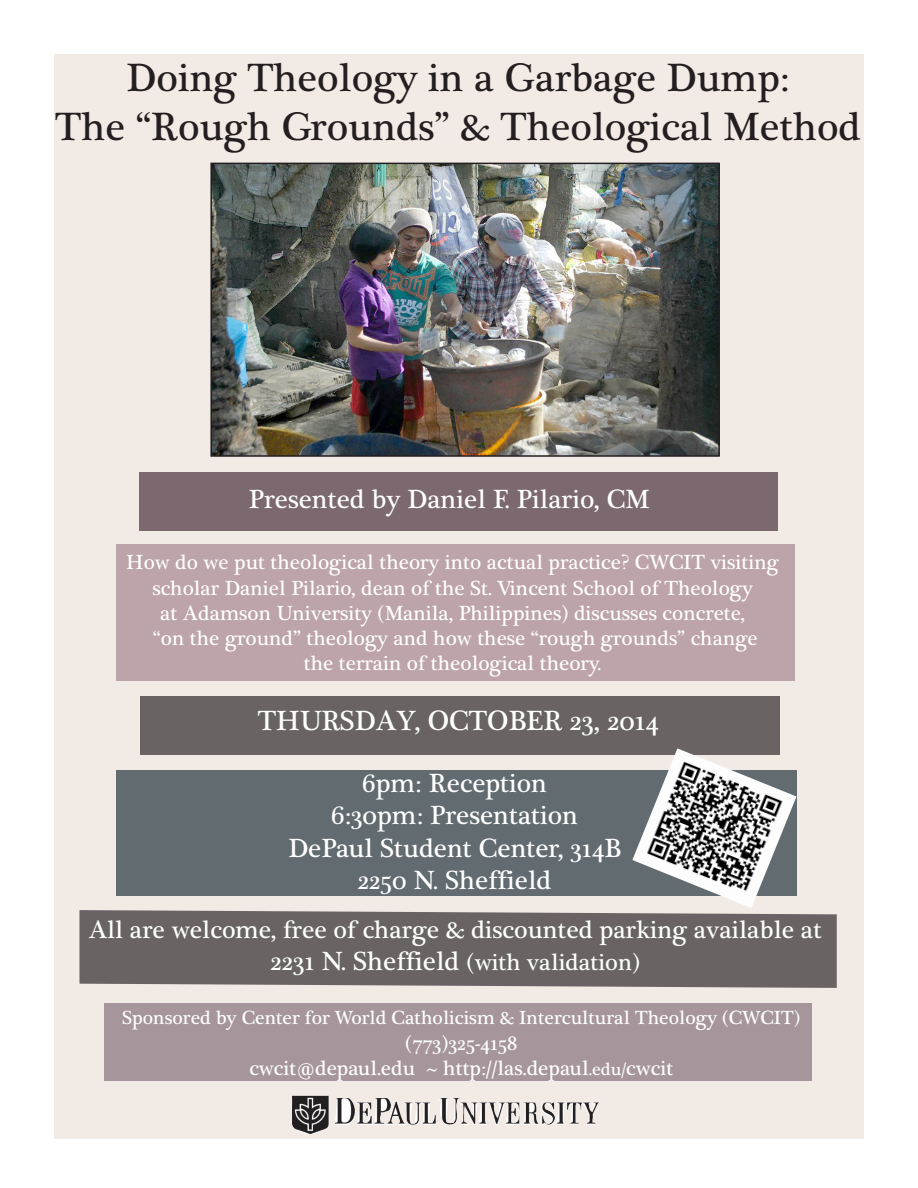
<style>
.page{position:relative;width:918px;height:1188px;background:#fff}
.page>*{position:absolute;margin:0;border:0;box-sizing:border-box;transform-origin:0 0}
.t1{font:40.5px "Plantagenet Cherokee";color:#231f20}
.t2{font:28.5px "Plantagenet Cherokee";color:#fff}
.t3{font:27px "Plantagenet Cherokee";color:#fff}
.t4{font:25.5px "Plantagenet Cherokee";color:#fff}
.t5{font:24px "Plantagenet Cherokee";color:#fff}
.t6{font:21px/25.2px "Plantagenet Cherokee";color:#fff;text-align:center}
.t7{font:19.5px "Plantagenet Cherokee";color:#fff}
.s1{font-size:27px}
.s2{font-size:18px}
</style>
<div class="page">
<div style="left:54px;top:54px;width:810px;height:1084px;background:#f1eae5"></div>
<div style="left:140px;top:696px;width:639px;height:58px;background:#696463"></div>
<div style="left:116px;top:770px;width:680px;height:125px;background:#626c70"></div>
<svg style="left:80px;top:910px;width:757px;height:78px;background:#706b6a"></svg>
<div style="left:105px;top:1003px;width:707px;height:78px;background:#a6969c"></div>
<img style="left:292px;top:1096px;width:307px;height:38px">
<div style="left:139px;top:472px;width:639px;height:58px;background:#7c696f"></div>
<div style="left:116px;top:544px;width:679px;height:137px;background:#bda3aa"></div>
<img style="left:632px;top:748px;width:164px;height:160px">
<img style="left:213px;top:166px;width:504px;height:288px">
<div style="left:210px;top:163px;width:510px;height:294px;border:2px solid #231f20"></div>
<p class="t1" style="left:127px;top:54px;width:664px">Doing Theology in a Garbage Dump:</p>
<p class="t1" style="left:55px;top:103px;width:807px">The “Rough Grounds” &amp; Theological Method</p>
<p class="t3" style="left:249px;top:483px;width:402px">Presented by Daniel F. Pilario, CM</p>
<p class="t6" style="left:126px;top:551px;width:654px">How do we put theological theory into actual practice? CWCIT visiting scholar Daniel Pilario, dean of the St. Vincent School of Theology</p>
<p class="t6" style="left:160px;top:601px;width:587px">at Adamson University (Manila, Philippines) discusses concrete,</p>
<p class="t6" style="left:153px;top:626px;width:606px">“on the ground” theology and how these “rough grounds” change</p>
<p class="t6" style="left:304px;top:651px;width:299px">the terrain of theological theory.</p>
<p class="t2" style="left:258px;top:703px;width:402px">THURSDAY, OCTOBER 23, 2014</p>
<p class="t3" style="left:362px;top:767px;width:187px">6pm: Reception</p>
<p class="t3" style="left:331px;top:800px;width:248px">6:30pm: Presentation</p>
<p class="t3" style="left:288px;top:832px;width:334px">DePaul Student Center, 314B</p>
<p class="t3" style="left:358px;top:864px;width:195px">2250 N. Sheffield</p>
<p class="t4" style="left:89px;top:914px;width:734px">All are welcome, free of charge &amp; discounted parking available at</p>
<p class="t5" style="left:270px;top:948px;width:371px"><span class="s1">2231 N. Sheffield</span> (with validation)</p>
<p class="t7" style="left:122px;top:1007px;width:680px">Sponsored by Center for World Catholicism &amp; Intercultural Theology (CWCIT)</p>
<p class="t6" style="left:405px;top:1031px;width:114px">(773)325-4158</p>
<p class="t6" style="left:249px;top:1056px;width:425px">cwcit@depaul.edu ~ http://las.depaul<span class="s2">.edu/</span>cwcit</p>
</div>
